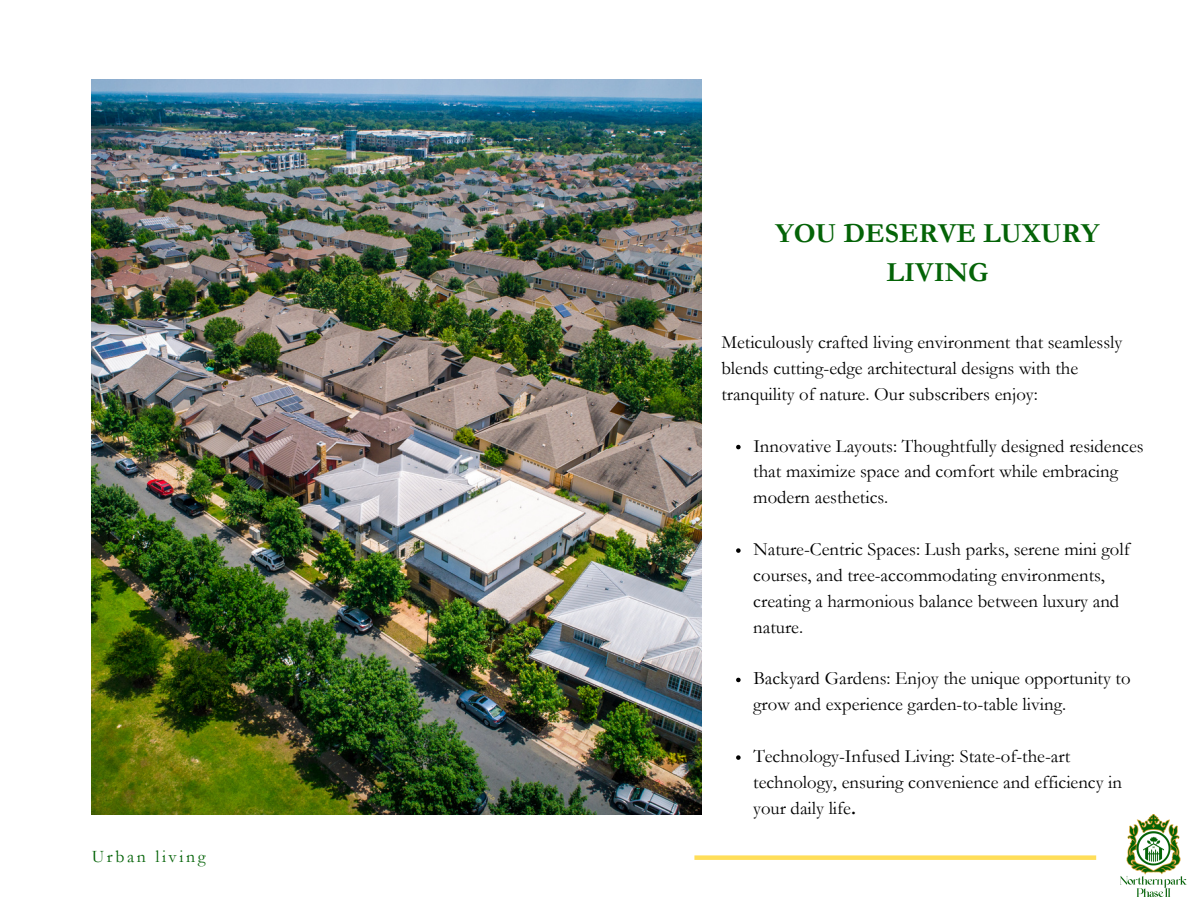
<style>
.page{position:relative;width:1188px;height:918px;background:#fff}
.page>*{position:absolute;margin:0;border:0;box-sizing:border-box;transform-origin:0 0}
.t1{font:700 27.75px/38.2px "Garamond";color:#046307;text-align:center}
.t2{font:18.75px/25.8px "Garamond";color:#000}
.t3{font:17.7px "Garamond";letter-spacing:.145em;color:#046307}
.s1{font-weight:700}
</style>
<div class="page">
<img style="left:92px;top:80px;width:610px;height:735px">
<div style="left:694px;top:855px;width:402px;height:5px;background:#ffde59"></div>
<img style="left:1120px;top:814px;width:67px;height:82px">
<svg style="left:736px;top:445px;width:5px;height:4px"></svg>
<svg style="left:736px;top:548px;width:5px;height:5px"></svg>
<svg style="left:736px;top:678px;width:5px;height:4px"></svg>
<svg style="left:736px;top:755px;width:5px;height:5px"></svg>
<p class="t3" style="left:92px;top:844px;width:115px">Urban living</p>
<h1 class="t1" style="left:776px;top:215px;width:325px">YOU DESERVE LUXURY<br>LIVING</h1>
<p class="t2" style="left:721px;top:329px;width:402px">Meticulously crafted living environment that seamlessly blends cutting-edge architectural designs with the tranquility of nature. Our subscribers enjoy:</p>
<p class="t2" style="left:753px;top:432px;width:392px">Innovative Layouts: Thoughtfully designed residences that maximize space and comfort while embracing modern aesthetics.</p>
<p class="t2" style="left:753px;top:536px;width:378px">Nature-Centric Spaces: Lush parks, serene mini golf courses, and tree-accommodating environments, creating a harmonious balance between luxury and nature.</p>
<p class="t2" style="left:753px;top:665px;width:379px">Backyard Gardens: Enjoy the unique opportunity to grow and experience garden-to-table living.</p>
<p class="t2" style="left:753px;top:743px;width:370px">Technology-Infused Living: State-of-the-art technology, ensuring convenience and efficiency in your daily life<span class="s1">.</span></p>
</div>
